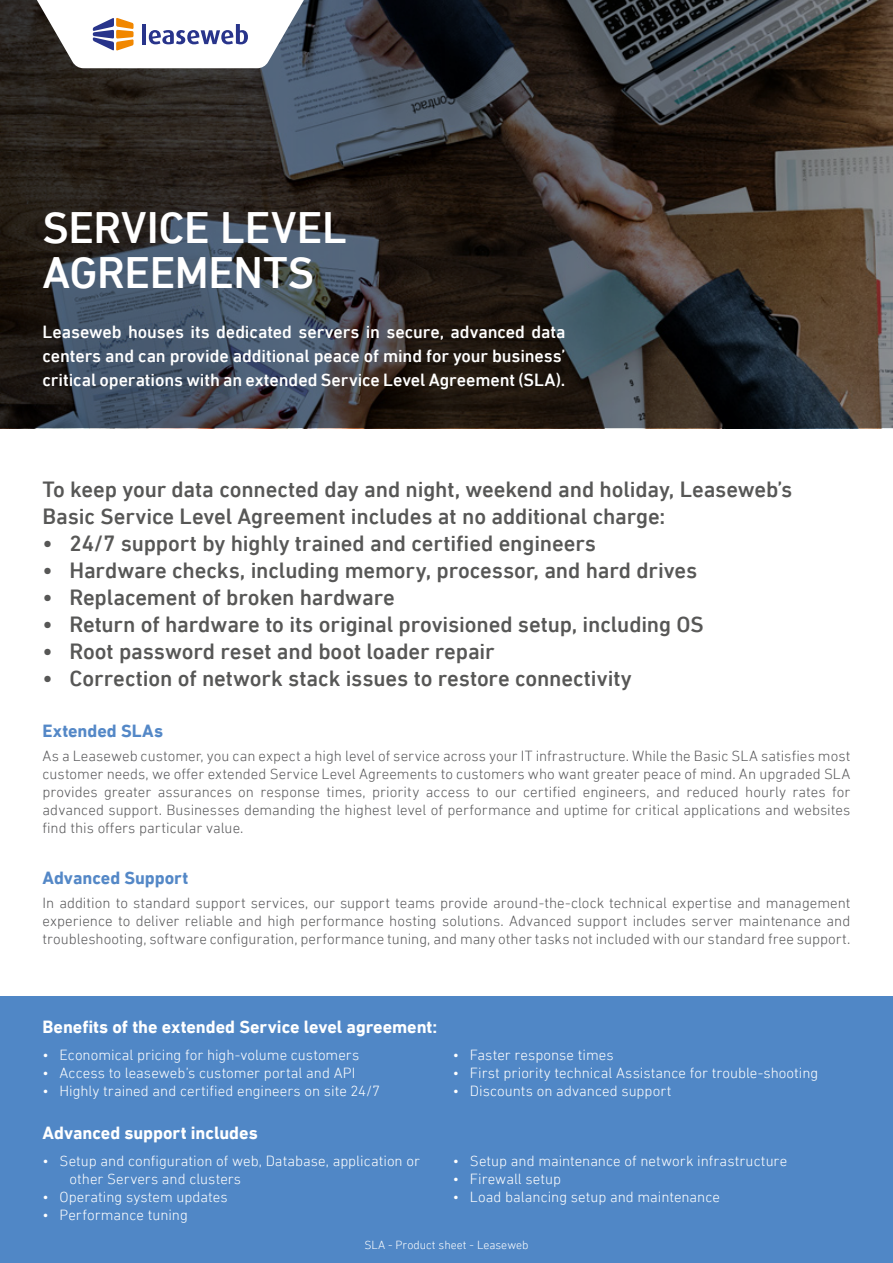
<style>
.page{position:relative;width:893px;height:1263px;background:#fff}
.page>*{position:absolute;margin:0;border:0;box-sizing:border-box;transform-origin:0 0}
.t1{font:500 45px/45px "DIN Next LT Pro";letter-spacing:-.01em;color:#fff}
.t2{font:500 22.5px/27px "DIN Next LT Pro";letter-spacing:-.005em;color:#575756}
.t3{font:500 18px/24px "DIN Next LT Pro";letter-spacing:-.005em;color:#fff;text-align:justify}
.t4{font:700 18px "DIN Next LT Pro";letter-spacing:-.005em;color:#fff}
.t5{font:700 18px "DIN Next LT Pro";color:#5488c7}
.t6{font:300 15px/18px "DIN Next LT Pro";color:#59595b;text-align:justify}
.t7{font:300 15px/18px "DIN Next LT Pro";color:#fff}
.t8{font:300 12px "DIN Next LT Pro";color:#fff}
</style>
<div class="page">
<div style="left:0;top:996px;width:893px;height:267px;background:#5087c6"></div>
<svg style="left:0;top:0;width:893px;height:428px;background:#373536"></svg>
<svg style="left:0;top:0;width:357px;height:68px"></svg>
<h1 class="t1" style="left:43px;top:205px;width:306px">SERVICE LEVEL<br>AGREEMENTS</h1>
<p class="t3" style="left:43px;top:319px;width:524px">Leaseweb houses its dedicated servers in secure, advanced data centers and can provide additional peace of mind for your business’ critical operations with an extended Service Level Agreement (SLA).</p>
<h2 class="t2" style="left:43px;top:476px;width:751px">To keep your data connected day and night, weekend and holiday, Leaseweb’s<br>Basic Service Level Agreement includes at no additional charge:</h2>
<h2 class="t2" style="left:43px;top:530px;width:555px">• 24/7 support by highly trained and certified engineers</h2>
<h2 class="t2" style="left:43px;top:557px;width:656px">• Hardware checks, including memory, processor, and hard drives</h2>
<h2 class="t2" style="left:43px;top:584px;width:354px">• Replacement of broken hardware</h2>
<h2 class="t2" style="left:43px;top:611px;width:663px">• Return of hardware to its original provisioned setup, including OS</h2>
<h2 class="t2" style="left:43px;top:638px;width:454px">• Root password reset and boot loader repair</h2>
<h2 class="t2" style="left:43px;top:665px;width:591px">• Correction of network stack issues to restore connectivity</h2>
<p class="t5" style="left:43px;top:720px;width:122px">Extended SLAs</p>
<p class="t6" style="left:43px;top:747px;width:809px">As a Leaseweb customer, you can expect a high level of service across your IT infrastructure. While the Basic SLA satisfies most customer needs, we offer extended Service Level Agreements to customers who want greater peace of mind. An upgraded SLA provides greater assurances on response times, priority access to our certified engineers, and reduced hourly rates for advanced support. Businesses demanding the highest level of performance and uptime for critical applications and websites find this offers particular value.</p>
<p class="t5" style="left:43px;top:867px;width:147px">Advanced Support</p>
<p class="t6" style="left:43px;top:894px;width:809px">In addition to standard support services, our support teams provide around-the-clock technical expertise and management experience to deliver reliable and high performance hosting solutions. Advanced support includes server maintenance and troubleshooting, software configuration, performance tuning, and many other tasks not included with our standard free support.</p>
<p class="t4" style="left:43px;top:1016px;width:396px">Benefits of the extended Service level agreement:</p>
<p class="t7" style="left:43px;top:1045px;width:318px">• Economical pricing for high-volume customers</p>
<p class="t7" style="left:43px;top:1063px;width:314px">• Access to leaseweb’s customer portal and API</p>
<p class="t7" style="left:43px;top:1081px;width:339px">• Highly trained and certified engineers on site 24/7</p>
<p class="t4" style="left:43px;top:1122px;width:217px">Advanced support includes</p>
<p class="t7" style="left:70px;top:1151px;width:352px;text-indent:-27px">• Setup and configuration of web, Database, application or other Servers and clusters</p>
<p class="t7" style="left:43px;top:1187px;width:187px">• Operating system updates</p>
<p class="t7" style="left:43px;top:1205px;width:147px">• Performance tuning</p>
<p class="t7" style="left:453px;top:1045px;width:162px">• Faster response times</p>
<p class="t7" style="left:453px;top:1063px;width:367px">• First priority technical Assistance for trouble-shooting</p>
<p class="t7" style="left:453px;top:1081px;width:220px">• Discounts on advanced support</p>
<p class="t7" style="left:453px;top:1151px;width:336px">• Setup and maintenance of network infrastructure</p>
<p class="t7" style="left:453px;top:1169px;width:110px">• Firewall setup</p>
<p class="t7" style="left:453px;top:1187px;width:269px">• Load balancing setup and maintenance</p>
<p class="t8" style="left:364px;top:1238px;width:166px">SLA - Product sheet - Leaseweb</p>
</div>
